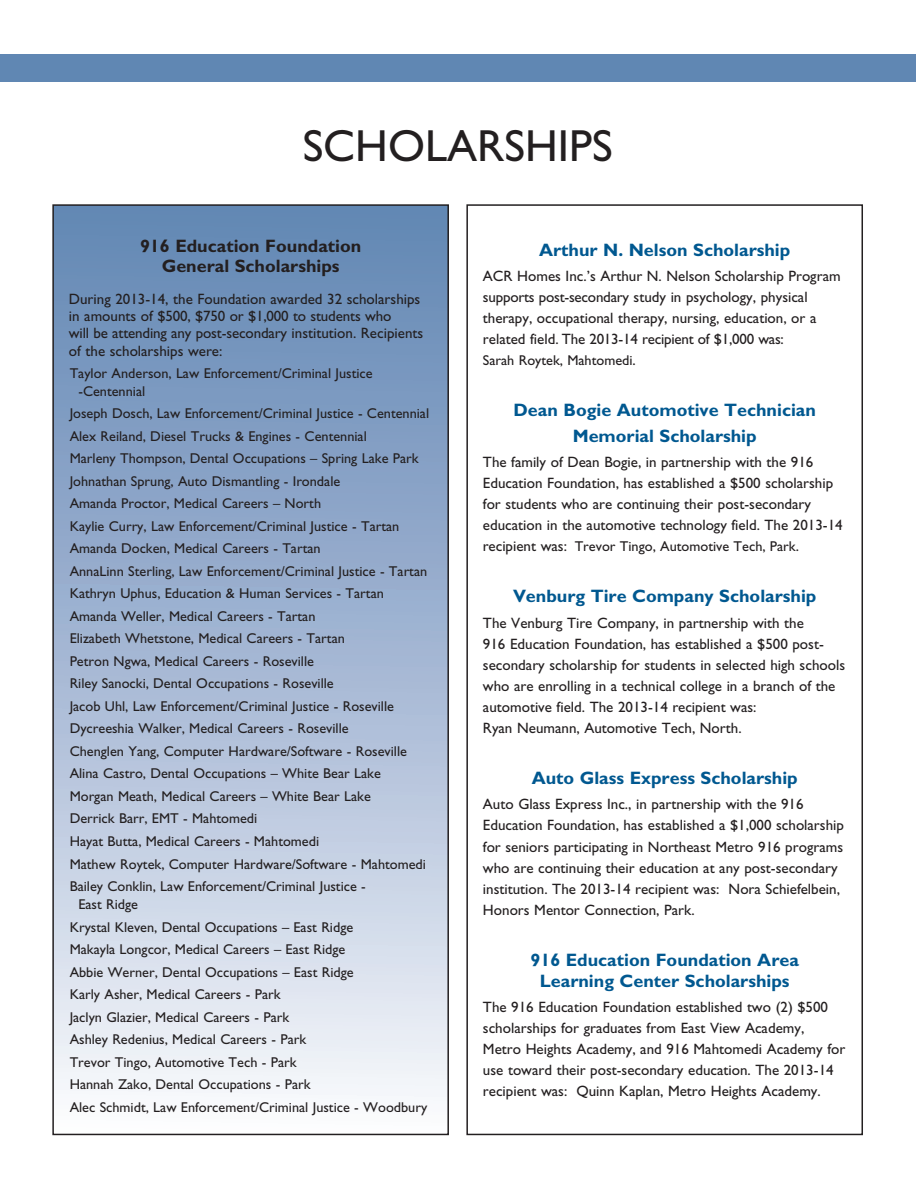
<style>
.page{position:relative;width:916px;height:1189px;background:#fff}
.page>*{position:absolute;margin:0;border:0;box-sizing:border-box;transform-origin:0 0}
.t1{font:45px "Gill Sans Std";color:#231f20}
.t2{font:700 18px/21px "Gill Sans Std";color:#005890;text-align:center}
.t3{font:700 18px/19.5px "Gill Sans Std";color:#231f20;text-align:center}
.t4{font:15px/21px "Gill Sans Std";color:#231f20}
.t5{font:14.25px "Gill Sans Std";color:#231f20}
.s1{font-size:15px}
</style>
<div class="page">
<div style="left:53px;top:205px;width:395px;height:929px;background:linear-gradient(to bottom,#5c81b1,#f7f7fb)"></div>
<div style="left:52px;top:204px;width:397px;height:931px;border:2px solid #231f20"></div>
<div style="left:466px;top:204px;width:396px;height:931px;border:2px solid #231f20"></div>
<div style="left:0;top:54px;width:915px;height:27px;background:#6087b3"></div>
<p class="t1" style="left:302px;top:120px;width:311px">SCHOLARSHIPS</p>
<p class="t3" style="left:140px;top:236px;width:223px">916 Education Foundation<br>General Scholarships</p>
<p class="t4" style="left:69px;top:290px;width:356px;line-height:17.2px">During 2013-14, the Foundation awarded 32 scholarships in amounts of $500, $750 or $1,000 to students who<br>will be attending any post-secondary institution. Recipients of the scholarships were:</p>
<p class="t5" style="left:70px;top:364px;width:304px">Taylor Anderson, Law Enforcement/Criminal Justice</p>
<p class="t5" style="left:78px;top:382px;width:68px">-Centennial</p>
<p class="t5" style="left:70px;top:405px;width:361px">Joseph Dosch, Law Enforcement/Criminal Justice - Centennial</p>
<p class="t5" style="left:70px;top:427px;width:298px">Alex Reiland, Diesel Trucks &amp; Engines - Centennial</p>
<p class="t5" style="left:70px;top:450px;width:350px">Marleny Thompson, Dental Occupations – Spring Lake Park</p>
<p class="t5" style="left:70px;top:472px;width:272px">Johnathan Sprung, Auto Dismantling - Irondale</p>
<p class="t5" style="left:70px;top:495px;width:253px">Amanda Proctor, Medical Careers – North</p>
<p class="t5" style="left:70px;top:518px;width:331px">Kaylie Curry, Law Enforcement/Criminal Justice - Tartan</p>
<p class="t5" style="left:70px;top:540px;width:252px">Amanda Docken, Medical Careers - Tartan</p>
<p class="t5" style="left:70px;top:563px;width:359px">AnnaLinn Sterling, Law Enforcement/Criminal Justice - Tartan</p>
<p class="t5" style="left:70px;top:585px;width:316px">Kathryn Uphus, Education &amp; Human Services - Tartan</p>
<p class="t5" style="left:70px;top:608px;width:247px">Amanda Weller, Medical Careers - Tartan</p>
<p class="t5" style="left:70px;top:630px;width:277px">Elizabeth Whetstone, Medical Careers - Tartan</p>
<p class="t5" style="left:70px;top:653px;width:246px">Petron Ngwa, Medical Careers - Roseville</p>
<p class="t5" style="left:70px;top:675px;width:265px">Riley Sanocki, Dental Occupations - Roseville</p>
<p class="t5" style="left:70px;top:698px;width:326px">Jacob Uhl, Law Enforcement/Criminal Justice - Roseville</p>
<p class="t5" style="left:70px;top:720px;width:280px">Dycreeshia Walker, Medical Careers - Roseville</p>
<p class="t5" style="left:70px;top:743px;width:339px">Chenglen Yang, Computer Hardware/Software - Roseville</p>
<p class="t5" style="left:70px;top:765px;width:313px">Alina Castro, Dental Occupations – White Bear Lake</p>
<p class="t5" style="left:70px;top:788px;width:302px">Morgan Meath, Medical Careers – White Bear Lake</p>
<p class="t5" style="left:70px;top:810px;width:189px">Derrick Barr, EMT - Mahtomedi</p>
<p class="t5" style="left:70px;top:833px;width:251px">Hayat Butta, Medical Careers - Mahtomedi</p>
<p class="t5" style="left:70px;top:855px;width:358px">Mathew Roytek, Computer Hardware/Software - Mahtomedi</p>
<p class="t5" style="left:70px;top:878px;width:298px">Bailey Conklin, Law Enforcement/Criminal Justice -</p>
<p class="t5" style="left:78px;top:896px;width:61px">East Ridge</p>
<p class="t5" style="left:70px;top:918px;width:285px">Krystal Kleven, Dental Occupations – East Ridge</p>
<p class="t5" style="left:70px;top:941px;width:277px">Makayla Longcor, Medical Careers – East Ridge</p>
<p class="t5" style="left:70px;top:963px;width:285px">Abbie Werner, Dental Occupations – East Ridge</p>
<p class="t5" style="left:70px;top:986px;width:212px">Karly Asher, Medical Careers - Park</p>
<p class="t5" style="left:70px;top:1008px;width:221px">Jaclyn Glazier, Medical Careers - Park</p>
<p class="t5" style="left:70px;top:1031px;width:238px">Ashley Redenius, Medical Careers - Park</p>
<p class="t5" style="left:70px;top:1053px;width:228px">Trevor Tingo, Automotive Tech - Park</p>
<p class="t5" style="left:70px;top:1076px;width:242px">Hannah Zako, Dental Occupations - Park</p>
<p class="t5" style="left:70px;top:1098px;width:359px">Alec Schmidt, Law Enforcement/Criminal Justice - Woodbury</p>
<p class="t2" style="left:539px;top:239px;width:253px">Arthur N. Nelson Scholarship</p>
<p class="t4" style="left:483px;top:266px;width:359px">ACR Homes Inc.’s Arthur N. Nelson Scholarship Program supports post-secondary study in psychology, physical therapy, occupational therapy, nursing, education, or a related field. The 2013-14 recipient of $1,000 was:</p>
<p class="t5" style="left:483px;top:352px;width:154px">Sarah Roytek, Mahtomedi<span class="s1">.</span></p>
<p class="t2" style="left:513px;top:399px;width:304px">Dean Bogie Automotive Technician</p>
<p class="t2" style="left:572px;top:425px;width:185px">Memorial Scholarship</p>
<p class="t4" style="left:483px;top:452px;width:361px">The family of Dean Bogie, in partnership with the 916<br>Education Foundation, has established a $500 scholarship for students who are continuing their post-secondary education in the automotive technology field. The 2013-14</p>
<p class="t5" style="left:483px;top:538px;width:317px"><span class="s1">recipient was:</span> Trevor Tingo, Automotive Tech, Park<span class="s1">.</span></p>
<p class="t2" style="left:513px;top:585px;width:305px">Venburg Tire Company Scholarship</p>
<p class="t4" style="left:483px;top:612px;width:363px">The Venburg Tire Company, in partnership with the<br>916 Education Foundation, has established a $500 post&shy;secondary scholarship for students in selected high schools who are enrolling in a technical college in a branch of the automotive field. The 2013-14 recipient was:<br>Ryan Neumann, Automotive Tech, North.</p>
<p class="t2" style="left:531px;top:767px;width:267px">Auto Glass Express Scholarship</p>
<p class="t4" style="left:483px;top:794px;width:362px">Auto Glass Express Inc., in partnership with the 916<br>Education Foundation, has established a $1,000 scholarship for seniors participating in Northeast Metro 916 programs who are continuing their education at any post-secondary institution. The 2013-14 recipient was: Nora Schiefelbein, Honors Mentor Connection, Park.</p>
<p class="t2" style="left:530px;top:948px;width:270px">916 Education Foundation Area<br>Learning Center Scholarships</p>
<p class="t4" style="left:483px;top:996px;width:364px">The 916 Education Foundation established two (2) $500 scholarships for graduates from East View Academy, Metro Heights Academy, and 916 Mahtomedi Academy for use toward their post-secondary education. The 2013-14 recipient was: Quinn Kaplan, Metro Heights Academy.</p>
</div>
